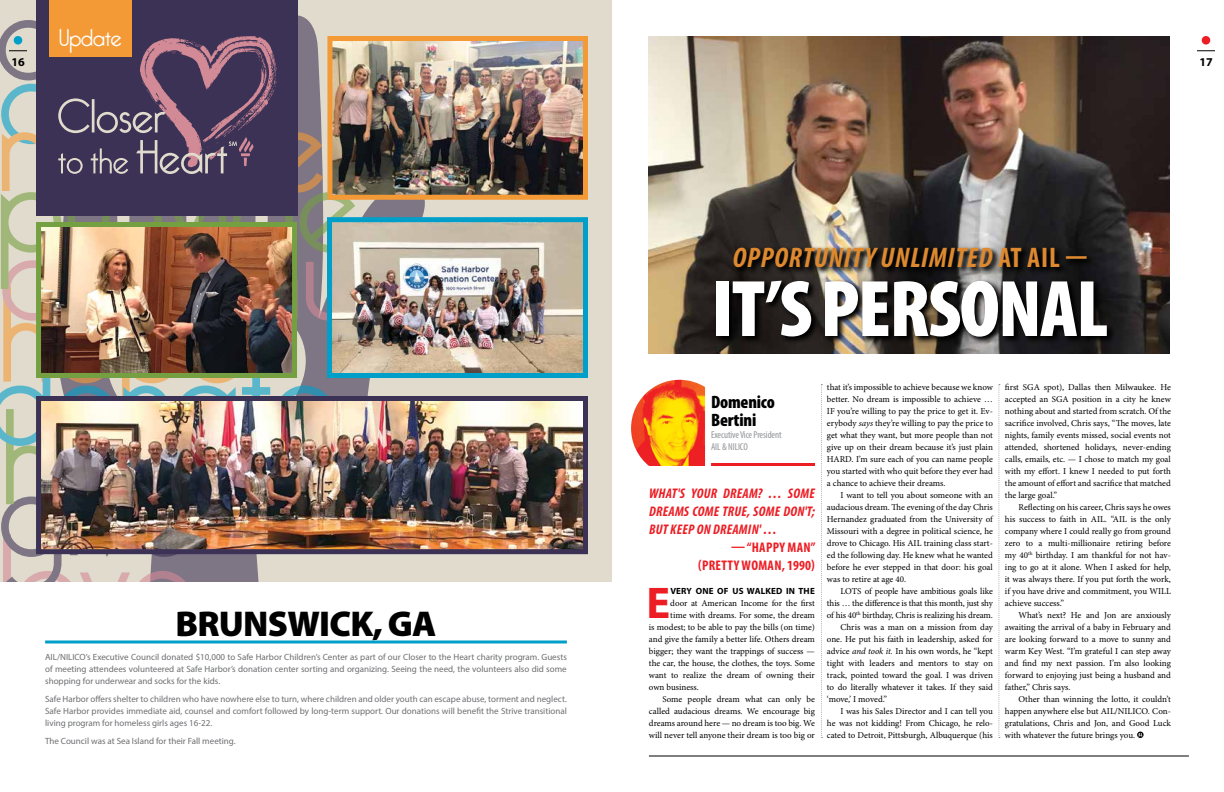
<style>
.page{position:relative;width:1224px;height:792px;background:#fff}
.page>*{position:absolute;margin:0;border:0;box-sizing:border-box;transform-origin:0 0}
.t1{font:900 condensed 80.9px "Myriad Pro";letter-spacing:-.02em;color:#fff}
.t2{font:700 44.6px "Myriad Pro";color:#ed1d24}
.t3{font:900 36px "Myriad Pro";letter-spacing:-.02em;color:#000}
.t4{font:italic 700 condensed 28.4px "Myriad Pro";letter-spacing:.03em;color:#de892f}
.t5{font:300 23.6px "Bellerose";color:#fff}
.t6{font:900 condensed 18px/18px "Myriad Pro";letter-spacing:-.01em;color:#000}
.t7{font:italic 700 condensed 14px/18px "Myriad Pro";letter-spacing:.02em;color:#ed1d24;text-align:justify}
.t8{font:700 condensed 14px/18px "Myriad Pro";letter-spacing:.02em;color:#ed1d24;text-align:right}
.t9{font:700 12px "Myriad Pro";color:#000}
.t10{font:condensed 10px/12px "Myriad Pro";letter-spacing:-.01em;color:#939598}
.t11{font:9px/12px "Minion Pro";letter-spacing:-.005em;color:#000;text-align:justify}
.t12{font:9px/12px "Myriad Pro";color:#6d6e71;text-align:justify}
.t13{font:700 9px "Myriad Pro";letter-spacing:.02em;color:#000}
.s1{font-style:normal}
.s2{font-style:italic}
</style>
<div class="page">
<svg style="left:821px;top:384px;width:1px;height:354px"></svg>
<svg style="left:998px;top:384px;width:2px;height:354px"></svg>
<hr style="left:649px;top:756px;width:540px;height:1px;background:#000">
<img style="left:648px;top:36px;width:522px;height:318px">
<img style="left:631px;top:380px;width:74px;height:86px">
<hr style="left:711px;top:463px;width:104px;height:3px;background:#ed1d24">
<div style="left:0;top:0;width:612px;height:582px;background:#e1dbcd"></div>
<img style="left:405px;top:42px;width:177px;height:152px">
<div style="left:327px;top:36px;width:261px;height:164px;border:5px solid #f39a37"></div>
<img style="left:405px;top:402px;width:177px;height:146px">
<div style="left:36px;top:396px;width:552px;height:158px;border:5px solid #3c3255"></div>
<img style="left:405px;top:223px;width:177px;height:149px">
<div style="left:327px;top:217px;width:261px;height:161px;border:5px solid #009fca"></div>
<svg style="left:45px;top:640px;width:522px;height:4px;background:#3fb6d7"></svg>
<svg style="left:1137px;top:732px;width:7px;height:6px"></svg>
<svg style="left:714px;top:245px;width:402px;height:101px;background:#23211f"></svg>
<svg style="left:428px;top:527px;width:11px;height:15px"></svg>
<img style="left:0;top:0;width:405px;height:582px">
<div style="left:14px;top:36px;width:8px;height:9px;background:#009fca;border-radius:50%"></div>
<svg style="left:1197px;top:50px;width:18px;height:1px"></svg>
<div style="left:1202px;top:36px;width:8px;height:9px;background:#ed1d24;border-radius:50%"></div>
<h3 class="t5" style="left:59px;top:24px;width:64px">Update</h3>
<h3 class="t9" style="left:11px;top:54px;width:15px">16</h3>
<h3 class="t9" style="left:1199px;top:54px;width:15px">17</h3>
<h3 class="t3" style="left:176px;top:600px;width:262px">BRUNSWICK, GA</h3>
<p class="t12" style="left:45px;top:651px;width:523px">AIL/NILICO’s Executive Council donated $10,000 to Safe Harbor Children’s Center as part of our Closer to the Heart charity program. Guests of meeting attendees volunteered at Safe Harbor’s donation center sorting and organizing. Seeing the need, the volunteers also did some shopping for underwear and socks for the kids.</p>
<p class="t12" style="left:45px;top:693px;width:523px">Safe Harbor offers shelter to children who have nowhere else to turn, where children and older youth can escape abuse, torment and neglect.<br>Safe Harbor provides immediate aid, counsel and comfort followed by long-term support. Our donations will benefit the Strive transitional living program for homeless girls ages 16-22.</p>
<p class="t12" style="left:45px;top:735px;width:192px">The Council was at Sea Island for their Fall meeting.</p>
<h3 class="t4" style="left:733px;top:240px;width:356px">OPPORTUNITY UNLIMITED <span class="s1">AT AIL —</span></h3>
<h1 class="t1" style="left:712px;top:257px;width:398px">IT’S PERSONAL</h1>
<h3 class="t6" style="left:711px;top:392px;width:65px">Domenico<br>Bertini</h3>
<p class="t10" style="left:711px;top:429px;width:72px">Executive Vice President<br>AIL &amp; NILICO</p>
<h3 class="t7" style="left:649px;top:484px;width:167px">WHAT'S YOUR DREAM? … SOME DREAMS COME TRUE, SOME DON'T; BUT KEEP ON DREAMIN' …</h3>
<h3 class="t8" style="left:698px;top:538px;width:119px">— “HAPPY MAN” (PRETTY WOMAN, 1990)</h3>
<h2 class="t2" style="left:646px;top:574px;width:25px">E</h2>
<p class="t13" style="left:670px;top:585px;width:146px">VERY ONE OF US WALKED IN THE</p>
<p class="t11" style="left:670px;top:597px;width:146px">door at American Income for the first</p>
<p class="t11" style="left:670px;top:609px;width:146px">time with dreams. For some, the dream</p>
<p class="t11" style="left:649px;top:621px;width:168px">is modest; to be able to pay the bills (on time)</p>
<p class="t11" style="left:649px;top:633px;width:168px">and give the family a better life. Others dream</p>
<p class="t11" style="left:649px;top:645px;width:167px">bigger; they want the trappings of success —</p>
<p class="t11" style="left:649px;top:657px;width:167px">the car, the house, the clothes, the toys. Some</p>
<p class="t11" style="left:649px;top:669px;width:168px">want to realize the dream of owning their</p>
<p class="t11" style="left:649px;top:681px;width:51px">own business.</p>
<p class="t11" style="left:662px;top:693px;width:154px">Some people dream what can only be</p>
<p class="t11" style="left:649px;top:705px;width:168px">called audacious dreams. We encourage big</p>
<p class="t11" style="left:649px;top:717px;width:167px">dreams around here — no dream is too big. We</p>
<p class="t11" style="left:649px;top:729px;width:168px">will never tell anyone their dream is too big or</p>
<p class="t11" style="left:827px;top:381px;width:168px">that it’s impossible to achieve because we know better. No dream is impossible to achieve … IF you’re willing to pay the price to get it. Ev&shy;erybody <span class="s2">says</span> they’re willing to pay the price to get what they want, but more people than not give up on their dream because it’s just plain HARD. I’m sure each of you can name people you started with who quit before they ever had a chance to achieve their dreams.</p>
<p class="t11" style="left:827px;top:489px;width:168px;text-indent:14px">I want to tell you about someone with an audacious dream. The evening of the day Chris Hernandez graduated from the University of Missouri with a degree in political science, he drove to Chicago. His AIL training class start&shy;ed the following day. He knew what he wanted before he ever stepped in that door: his goal was to retire at age 40.</p>
<p class="t11" style="left:840px;top:585px;width:154px">LOTS of people have ambitious goals like</p>
<p class="t11" style="left:827px;top:597px;width:167px">this … the difference is that this month, just shy</p>
<p class="t11" style="left:827px;top:609px;width:168px">of his 40<sup>th</sup> birthday, Chris is realizing his dream.</p>
<p class="t11" style="left:840px;top:621px;width:154px">Chris was a man on a mission from day</p>
<p class="t11" style="left:827px;top:633px;width:167px">one. He put his faith in leadership, asked for</p>
<p class="t11" style="left:827px;top:645px;width:167px">advice <span class="s2">and took it.</span> In his own words, he “kept</p>
<p class="t11" style="left:827px;top:657px;width:168px">tight with leaders and mentors to stay on</p>
<p class="t11" style="left:827px;top:669px;width:167px">track, pointed toward the goal. I was driven</p>
<p class="t11" style="left:827px;top:681px;width:167px">to do literally whatever it takes. If they said</p>
<p class="t11" style="left:827px;top:693px;width:62px">‘move,’ I moved.”</p>
<p class="t11" style="left:840px;top:705px;width:154px">I was his Sales Director and I can tell you</p>
<p class="t11" style="left:827px;top:717px;width:167px">he was not kidding! From Chicago, he relo-</p>
<p class="t11" style="left:827px;top:729px;width:167px">cated to Detroit, Pittsburgh, Albuquerque (his</p>
<p class="t11" style="left:1005px;top:381px;width:168px">first SGA spot), Dallas then Milwaukee. He accepted an SGA position in a city he knew nothing about and started from scratch. Of the sacrifice involved, Chris says, “The moves, late nights, family events missed, social events not attended, shortened holidays, never-ending calls, emails, etc. — I chose to match my goal with my effort. I knew I needed to put forth the amount of effort and sacrifice that matched the large goal.”</p>
<p class="t11" style="left:1005px;top:501px;width:168px;text-indent:14px">Reflecting on his career, Chris says he owes his success to faith in AIL. “AIL is the only company where I could really go from ground zero to a multi-millionaire retiring before my 40<sup>th</sup> birthday. I am thankful for not hav&shy;ing to go at it alone. When I asked for help, it was always there. If you put forth the work, if you have drive and commitment, you WILL achieve success.”</p>
<p class="t11" style="left:1005px;top:609px;width:168px;text-indent:14px">What’s next? He and Jon are anxiously awaiting the arrival of a baby in February and are looking forward to a move to sunny and warm Key West. “I’m grateful I can step away and find my next passion. I’m also looking forward to enjoying just being a husband and father,” Chris says.</p>
<p class="t11" style="left:1005px;top:693px;width:168px;text-indent:14px">Other than winning the lotto, it couldn’t happen anywhere else but AIL/NILICO. Con&shy;gratulations, Chris and Jon, and Good Luck with whatever the future brings you.</p>
</div>
